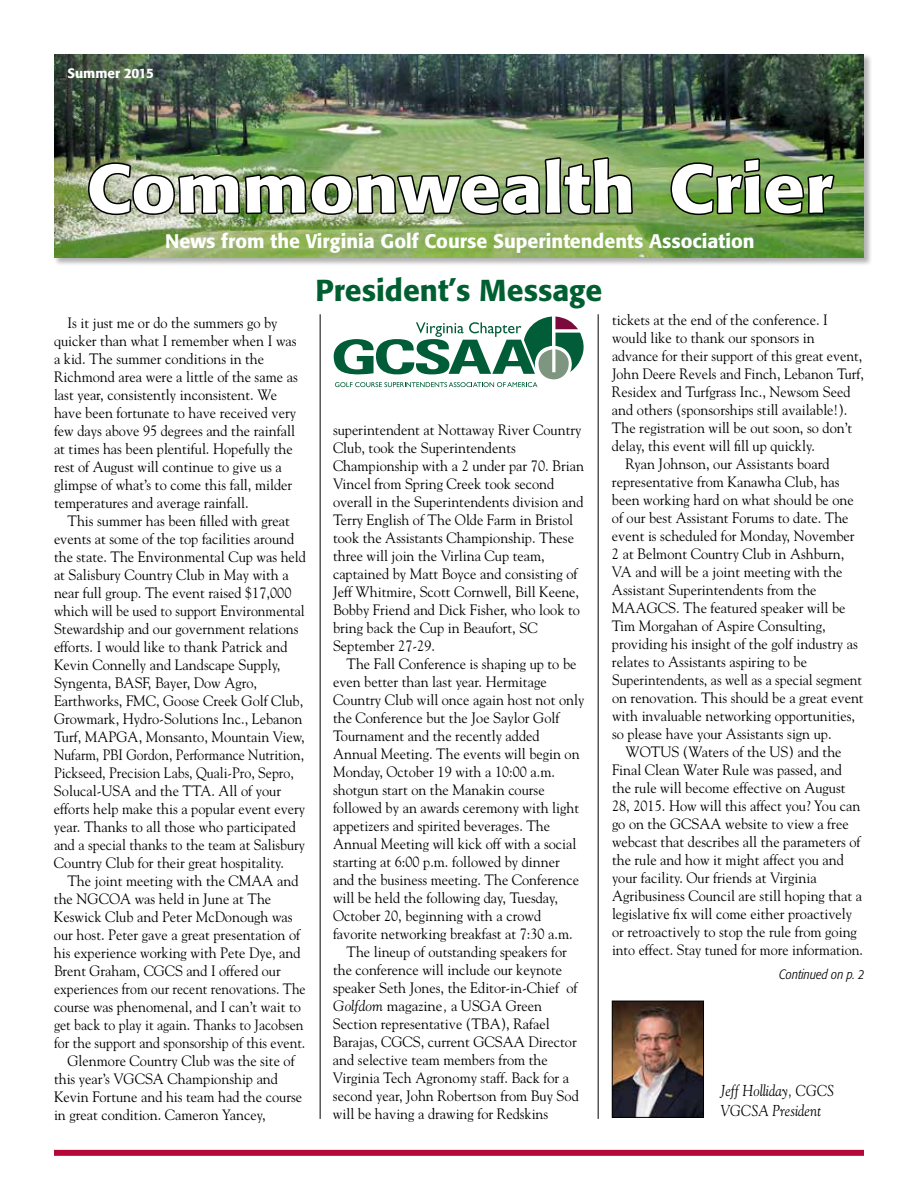
<style>
.page{position:relative;width:918px;height:1188px;background:#fff}
.page>*{position:absolute;margin:0;border:0;box-sizing:border-box;transform-origin:0 0}
.t1{font:500 67.5px "Formata";color:#fff;scale:1.1 1}
.t2{font:500 30px "Formata";color:#005f31}
.t3{font:500 19.5px "Formata";color:#fff}
.t4{font:italic 15.75px/19.5px "Goudy";color:#000;scale:.9 1}
.t5{font:15px/18px "Goudy";color:#000;scale:.95 1}
.t6{font:15px "Goudy";color:#000;scale:.93 1}
.t7{font:15px "Goudy";color:#000;scale:.92 1}
.t8{font:15px "Goudy";color:#000;scale:.91 1}
.t9{font:15px "Goudy";color:#000;scale:.94 1}
.t10{font:15px "Goudy";color:#000}
.t11{font:italic 300 condensed 13.5px "Formata";color:#000}
.t12{font:500 13.5px "Formata";color:#fff}
.s1{font-style:italic}
</style>
<div class="page">
<div style="left:54px;top:1150px;width:810px;height:6px;background:#b30838"></div>
<hr style="left:320px;top:314px;width:1px;height:805px;background:#000">
<hr style="left:598px;top:314px;width:1px;height:805px;background:#000">
<img style="left:614px;top:1003px;width:88px;height:113px">
<div style="left:612px;top:1001px;width:92px;height:117px;border:1px solid #000"></div>
<div style="left:53px;top:53px;width:819px;height:213px;background:#000;opacity:.3"></div>
<img style="left:54px;top:54px;width:810px;height:204px">
<svg style="left:87px;top:156px;width:549px;height:474px"></svg>
<img style="left:669px;top:157px;width:167px;height:60px">
<p class="t12" style="left:68px;top:65px;width:88px">Summer 2015</p>
<h1 class="t1" style="left:86px;top:147px;width:680px">Commonwealth Crier</h1>
<h3 class="t3" style="left:165px;top:229px;width:591px">News from the Virginia Golf Course Superintendents Association</h3>
<p class="t5" style="left:54px;top:313px;width:258px;text-indent:13px">Is it just me or do the summers go by quicker than what I remember when I was a kid. The summer conditions in the Richmond area were a little of the same as last year, consistently inconsistent. We have been fortunate to have received very few days above 95 degrees and the rainfall at times has been plentiful. Hopefully the rest of August will continue to give us a glimpse of what’s to come this fall, milder temperatures and average rainfall.</p>
<p class="t5" style="left:54px;top:511px;width:267px;text-indent:14px">This summer has been filled with great events at some of the top facilities around the state. The Environmental Cup was held at Salisbury Country Club in May with a near full group. The event raised $17,000 which will be used to support Environmental Stewardship and our government relations efforts. I would like to thank Patrick and Kevin Connelly and Landscape Supply, Syngenta, BASF, Bayer, Dow Agro, Earthworks, FMC, Goose Creek Golf Club, Growmark, Hydro-Solutions Inc., Lebanon Turf, MAPGA, Monsanto, Mountain View, Nufarm, PBI Gordon, Performance Nutrition, Pickseed, Precision Labs, Quali-Pro, Sepro, Solucal-USA and the TTA. All of your efforts help make this a popular event every year. Thanks to all those who participated and a special thanks to the team at Salisbury Country Club for their great hospitality.</p>
<p class="t5" style="left:67px;top:871px;width:245px">The joint meeting with the CMAA and</p>
<p class="t5" style="left:54px;top:889px;width:230px">the NGCOA was held in June at The</p>
<p class="t5" style="left:54px;top:907px;width:253px">Keswick Club and Peter McDonough was</p>
<p class="t5" style="left:54px;top:925px;width:261px">our host. Peter gave a great presentation of</p>
<p class="t5" style="left:54px;top:943px;width:261px">his experience working with Pete Dye, and</p>
<p class="t9" style="left:54px;top:961px;width:243px">Brent Graham, CGCS and I offered our</p>
<p class="t8" style="left:54px;top:979px;width:278px">experiences from our recent renovations. The</p>
<p class="t6" style="left:54px;top:997px;width:267px">course was phenomenal, and I can’t wait to</p>
<p class="t7" style="left:54px;top:1015px;width:273px">get back to play it again. Thanks to Jacobsen</p>
<p class="t7" style="left:54px;top:1033px;width:275px">for the support and sponsorship of this event.</p>
<p class="t5" style="left:68px;top:1051px;width:241px">Glenmore Country Club was the site of</p>
<p class="t5" style="left:54px;top:1069px;width:237px">this year’s VGCSA Championship and</p>
<p class="t5" style="left:54px;top:1087px;width:263px">Kevin Fortune and his team had the course</p>
<p class="t5" style="left:54px;top:1105px;width:224px">in great condition. Cameron Yancey,</p>
<h2 class="t2" style="left:316px;top:272px;width:288px">President’s Message</h2>
<p class="t5" style="left:333px;top:420px;width:266px">superintendent at Nottaway River Country Club, took the Superintendents Championship with a 2 under par 70. Brian Vincel from Spring Creek took second overall in the Superintendents division and Terry English of The Olde Farm in Bristol took the Assistants Championship. These three will join the Virlina Cup team, captained by Matt Boyce and consisting of Jeff Whitmire, Scott Cornwell, Bill Keene, Bobby Friend and Dick Fisher, who look to bring back the Cup in Beaufort, SC September 27-29.</p>
<p class="t5" style="left:347px;top:654px;width:244px">The Fall Conference is shaping up to be</p>
<p class="t5" style="left:333px;top:672px;width:226px">even better than last year. Hermitage</p>
<p class="t5" style="left:333px;top:690px;width:266px">Country Club will once again host not only</p>
<p class="t5" style="left:333px;top:708px;width:240px">the Conference but the Joe Saylor Golf</p>
<p class="t5" style="left:333px;top:726px;width:219px">Tournament and the recently added</p>
<p class="t5" style="left:333px;top:744px;width:261px">Annual Meeting. The events will begin on</p>
<p class="t5" style="left:333px;top:762px;width:235px">Monday, October 19 with a 10:00 a.m.</p>
<p class="t5" style="left:333px;top:780px;width:224px">shotgun start on the Manakin course</p>
<p class="t5" style="left:333px;top:798px;width:261px">followed by an awards ceremony with light</p>
<p class="t5" style="left:333px;top:816px;width:230px">appetizers and spirited beverages. The</p>
<p class="t5" style="left:333px;top:834px;width:258px">Annual Meeting will kick off with a social</p>
<p class="t5" style="left:333px;top:852px;width:240px">starting at 6:00 p.m. followed by dinner</p>
<p class="t5" style="left:333px;top:870px;width:261px">and the business meeting. The Conference</p>
<p class="t5" style="left:333px;top:888px;width:238px">will be held the following day, Tuesday,</p>
<p class="t5" style="left:333px;top:906px;width:221px">October 20, beginning with a crowd</p>
<p class="t5" style="left:333px;top:924px;width:254px">favorite networking breakfast at 7:30 a.m.</p>
<p class="t5" style="left:347px;top:942px;width:234px">The lineup of outstanding speakers for</p>
<p class="t5" style="left:333px;top:960px;width:243px">the conference will include our keynote</p>
<p class="t5" style="left:333px;top:978px;width:259px">speaker Seth Jones, the Editor-in-Chief of</p>
<p class="t10" style="left:333px;top:996px;width:211px"><span class="s1">Golfdom</span> magazine<span class="s1">,</span> a USGA Green</p>
<p class="t5" style="left:333px;top:1014px;width:230px">Section representative (TBA), Rafael</p>
<p class="t5" style="left:333px;top:1032px;width:258px">Barajas, CGCS, current GCSAA Director</p>
<p class="t5" style="left:333px;top:1050px;width:228px">and selective team members from the</p>
<p class="t5" style="left:333px;top:1068px;width:250px">Virginia Tech Agronomy staff. Back for a</p>
<p class="t5" style="left:333px;top:1086px;width:260px">second year, John Robertson from Buy Sod</p>
<p class="t5" style="left:333px;top:1104px;width:228px">will be having a drawing for Redskins</p>
<p class="t5" style="left:612px;top:310px;width:229px">tickets at the end of the conference. I</p>
<p class="t5" style="left:612px;top:328px;width:215px">would like to thank our sponsors in</p>
<p class="t6" style="left:612px;top:346px;width:271px">advance for their support of this great event,</p>
<p class="t6" style="left:612px;top:364px;width:272px">John Deere Revels and Finch, Lebanon Turf,</p>
<p class="t5" style="left:612px;top:382px;width:253px">Residex and Turfgrass Inc., Newsom Seed</p>
<p class="t5" style="left:612px;top:400px;width:249px">and others (sponsorships still available!).</p>
<p class="t5" style="left:612px;top:418px;width:255px">The registration will be out soon, so don’t</p>
<p class="t5" style="left:612px;top:436px;width:215px">delay, this event will fill up quickly.</p>
<p class="t5" style="left:625px;top:454px;width:216px">Ryan Johnson, our Assistants board</p>
<p class="t5" style="left:612px;top:472px;width:241px">representative from Kanawha Club, has</p>
<p class="t5" style="left:612px;top:490px;width:256px">been working hard on what should be one</p>
<p class="t5" style="left:612px;top:508px;width:251px">of our best Assistant Forums to date. The</p>
<p class="t5" style="left:612px;top:526px;width:257px">event is scheduled for Monday, November</p>
<p class="t5" style="left:612px;top:544px;width:246px">2 at Belmont Country Club in Ashburn,</p>
<p class="t5" style="left:612px;top:562px;width:244px">VA and will be a joint meeting with the</p>
<p class="t5" style="left:612px;top:580px;width:217px">Assistant Superintendents from the</p>
<p class="t5" style="left:612px;top:598px;width:247px">MAAGCS. The featured speaker will be</p>
<p class="t5" style="left:612px;top:616px;width:226px">Tim Morgahan of Aspire Consulting,</p>
<p class="t5" style="left:612px;top:634px;width:260px">providing his insight of the golf industry as</p>
<p class="t5" style="left:612px;top:652px;width:207px">relates to Assistants aspiring to be</p>
<p class="t7" style="left:612px;top:671px;width:274px">Superintendents, as well as a special segment</p>
<p class="t5" style="left:612px;top:688px;width:266px">on renovation. This should be a great event</p>
<p class="t5" style="left:612px;top:706px;width:257px">with invaluable networking opportunities,</p>
<p class="t5" style="left:612px;top:724px;width:233px">so please have your Assistants sign up.</p>
<p class="t5" style="left:625px;top:742px;width:229px">WOTUS (Waters of the US) and the</p>
<p class="t5" style="left:612px;top:760px;width:244px">Final Clean Water Rule was passed, and</p>
<p class="t5" style="left:612px;top:778px;width:247px">the rule will become effective on August</p>
<p class="t5" style="left:612px;top:796px;width:263px">28, 2015. How will this affect you? You can</p>
<p class="t5" style="left:612px;top:814px;width:251px">go on the GCSAA website to view a free</p>
<p class="t5" style="left:612px;top:832px;width:263px">webcast that describes all the parameters of</p>
<p class="t5" style="left:612px;top:850px;width:246px">the rule and how it might affect you and</p>
<p class="t5" style="left:612px;top:868px;width:217px">your facility. Our friends at Virginia</p>
<p class="t5" style="left:612px;top:886px;width:265px">Agribusiness Council are still hoping that a</p>
<p class="t5" style="left:612px;top:904px;width:254px">legislative fix will come either proactively</p>
<p class="t5" style="left:612px;top:922px;width:259px">or retroactively to stop the rule from going</p>
<p class="t6" style="left:612px;top:941px;width:271px">into effect. Stay tuned for more information.</p>
<p class="t11" style="left:779px;top:966px;width:87px">Continued on p. 2</p>
<p class="t4" style="left:721px;top:1081px;width:128px">Jeff Holliday, CGCS<br>VGCSA President</p>
</div>
